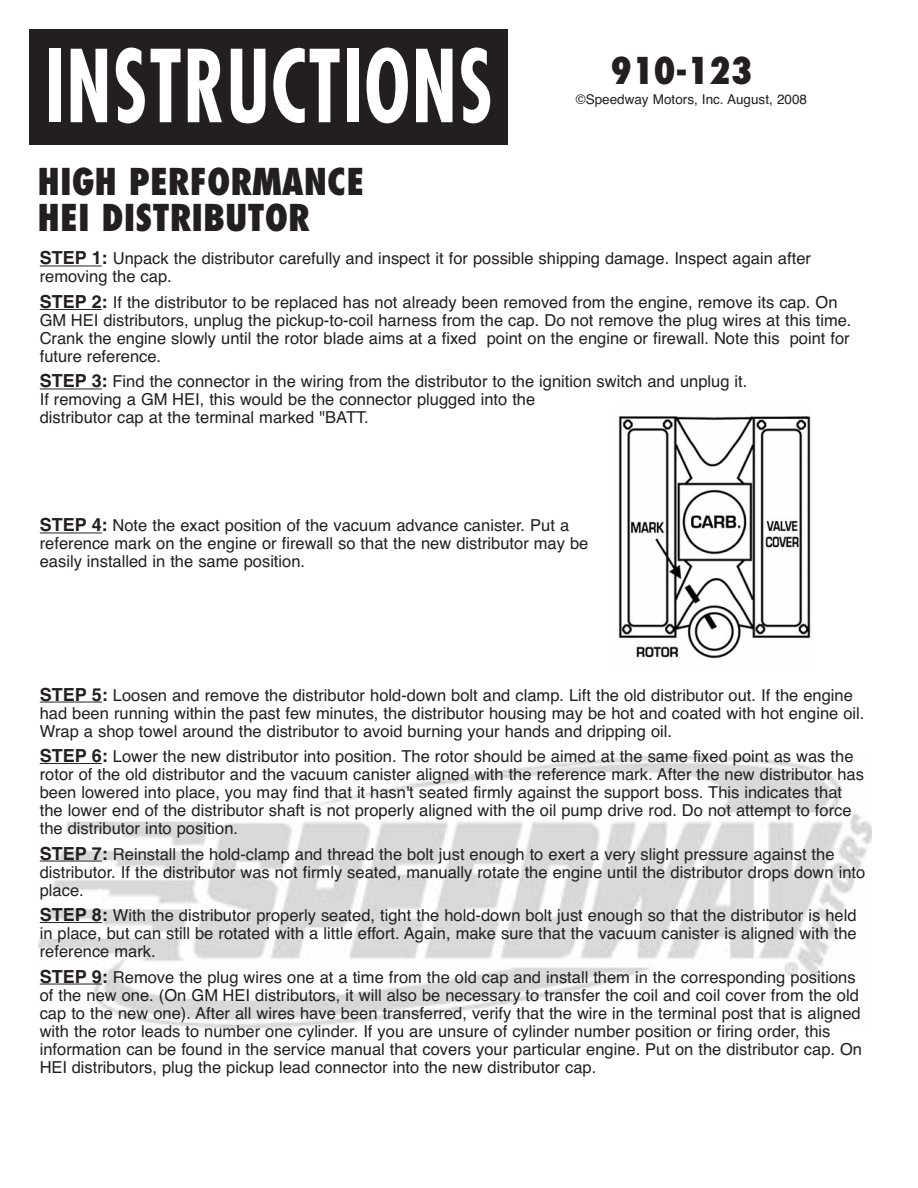
<style>
.page{position:relative;width:918px;height:1188px;background:#fff}
.page>*{position:absolute;margin:0;border:0;box-sizing:border-box;transform-origin:0 0}
.t1{font:700 condensed 97.5px "Futura";letter-spacing:.025em;color:#fff;scale:.8 1}
.t2{font:800 condensed 36px/36px "Futura";color:#231f20}
.t3{font:16.5px/18px "Helvetica";color:#231f20}
.t4{font:13.5px "Helvetica";color:#231f20}
.s1{font-weight:700;font-size:18px}
.s2{font-family:"Helvetica Bold TT";font-size:18px}
</style>
<div class="page">
<img style="left:39px;top:757px;width:833px;height:270px">
<hr style="left:40px;top:266px;width:62px;height:1px;background:#231f20">
<hr style="left:40px;top:309px;width:62px;height:1px;background:#231f20">
<hr style="left:40px;top:389px;width:62px;height:1px;background:#231f20">
<hr style="left:40px;top:533px;width:62px;height:1px;background:#231f20">
<hr style="left:40px;top:702px;width:62px;height:1px;background:#231f20">
<hr style="left:40px;top:763px;width:62px;height:1px;background:#231f20">
<hr style="left:40px;top:861px;width:62px;height:1px;background:#231f20">
<hr style="left:40px;top:922px;width:62px;height:1px;background:#231f20">
<hr style="left:40px;top:984px;width:62px;height:1px;background:#231f20">
<div style="left:29px;top:29px;width:479px;height:116px;background:#231f20"></div>
<img style="left:618px;top:415px;width:193px;height:244px">
<h1 class="t1" style="left:45px;top:44px;width:562px">INSTRUCTIONS</h1>
<h2 class="t2" style="left:610px;top:56px;width:143px">910-123</h2>
<p class="t4" style="left:576px;top:91px;width:233px">©Speedway Motors, Inc. August, 2008</p>
<h2 class="t2" style="left:38px;top:167px;width:328px">HIGH PERFORMANCE<br>HEI DISTRIBUTOR</h2>
<p class="t3" style="left:40px;top:249px;width:773px"><span class="s1">STEP 1:</span> Unpack the distributor carefully and inspect it for possible shipping damage. Inspect again after removing the cap.</p>
<p class="t3" style="left:40px;top:293px;width:813px"><span class="s1">STEP 2:</span> If the distributor to be replaced has not already been removed from the engine, remove its cap. On GM HEI distributors, unplug the pickup-to-coil harness from the cap. Do not remove the plug wires at this time.<br>Crank the engine slowly until the rotor blade aims at a fixed point on the engine or firewall. Note this point for future reference.</p>
<p class="t3" style="left:40px;top:372px;width:709px"><span class="s1">STEP 3:</span> Find the connector in the wiring from the distributor to the ignition switch and unplug it.<br>If removing a GM HEI, this would be the connector plugged into the<br>distributor cap at the terminal marked "BATT.</p>
<p class="t3" style="left:40px;top:516px;width:550px"><span class="s1">STEP 4:</span> Note the exact position of the vacuum advance canister. Put a reference mark on the engine or firewall so that the new distributor may be easily installed in the same position.</p>
<p class="t3" style="left:40px;top:686px;width:826px"><span class="s2">STEP 5:</span> Loosen and remove the distributor hold-down bolt and clamp. Lift the old distributor out. If the engine had been running within the past few minutes, the distributor housing may be hot and coated with hot engine oil.<br>Wrap a shop towel around the distributor to avoid burning your hands and dripping oil.</p>
<p class="t3" style="left:40px;top:747px;width:826px"><span class="s2">STEP 6:</span> Lower the new distributor into position. The rotor should be aimed at the same fixed point as was the rotor of the old distributor and the vacuum canister aligned with the reference mark. After the new distributor has been lowered into place, you may find that it hasn't seated firmly against the support boss. This indicates that the lower end of the distributor shaft is not properly aligned with the oil pump drive rod. Do not attempt to force the distributor into position.</p>
<p class="t3" style="left:40px;top:845px;width:827px"><span class="s2">STEP 7:</span> Reinstall the hold-clamp and thread the bolt just enough to exert a very slight pressure against the distributor. If the distributor was not firmly seated, manually rotate the engine until the distributor drops down into place.</p>
<p class="t3" style="left:40px;top:906px;width:819px;text-align:justify"><span class="s2">STEP 8:</span> With the distributor properly seated, tight the hold-down bolt just enough so that the distributor is held in place, but can still be rotated with a little effort. Again, make sure that the vacuum canister is aligned with the reference mark.</p>
<p class="t3" style="left:40px;top:968px;width:824px"><span class="s2">STEP 9:</span> Remove the plug wires one at a time from the old cap and install them in the corresponding positions of the new one. (On GM HEI distributors, it will also be necessary to transfer the coil and coil cover from the old cap to the new one). After all wires have been transferred, verify that the wire in the terminal post that is aligned with the rotor leads to number one cylinder. If you are unsure of cylinder number position or firing order, this information can be found in the service manual that covers your particular engine. Put on the distributor cap. On HEI distributors, plug the pickup lead connector into the new distributor cap.</p>
</div>
